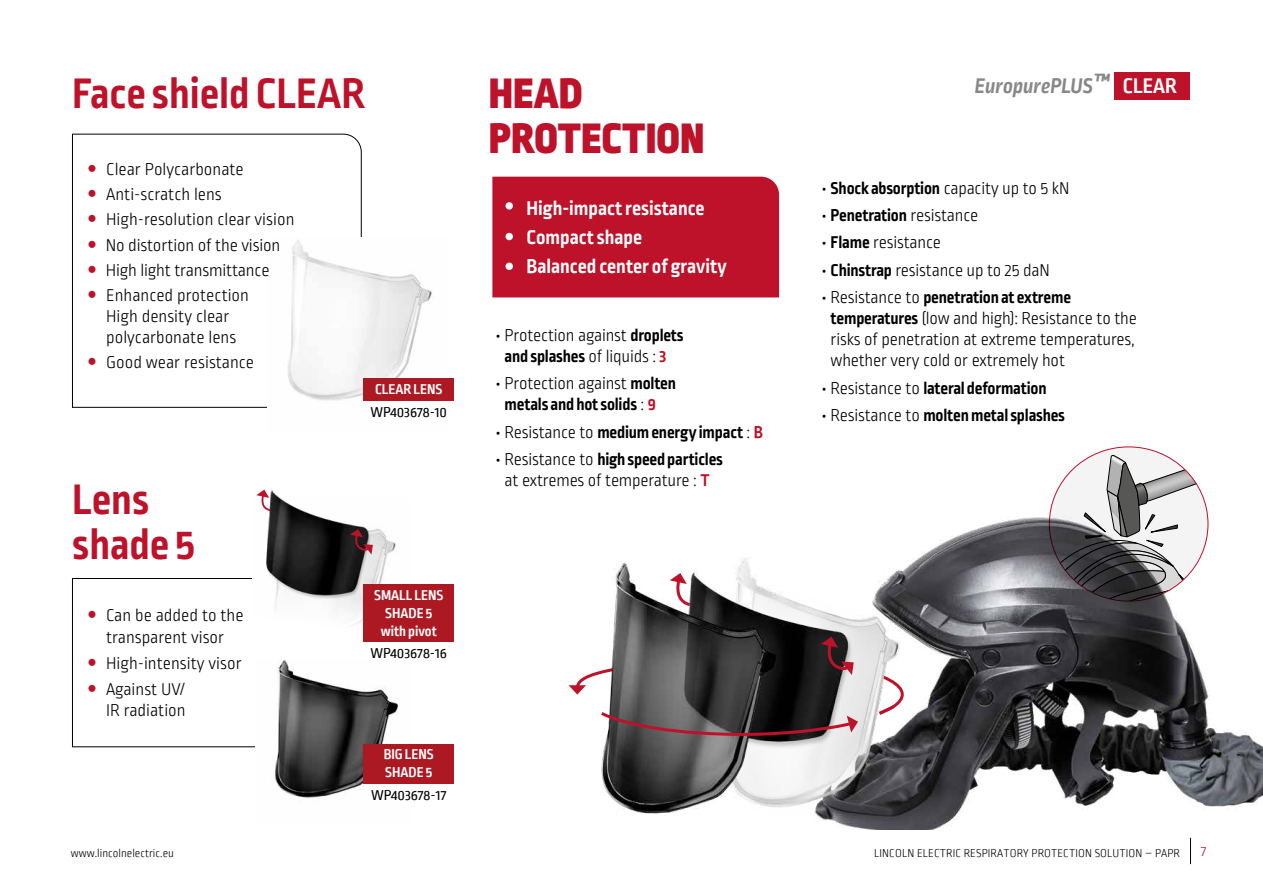
<style>
.page{position:relative;width:1263px;height:893px;background:#fff}
.page>*{position:absolute;margin:0;border:0;box-sizing:border-box;transform-origin:0 0}
.t1{font:700 45px/45px "Ropa Sans Pro";color:#bd122a}
.t2{font:900 45px/45px "Ropa Sans Pro";letter-spacing:.01em;color:#bd122a}
.t3{font:italic 700 22.2px "Ropa Sans PTT";color:#878787}
.t4{font:700 21px/29.4px "Ropa Sans Pro";color:#fff}
.t5{font:300 18px/21px "Ropa Sans Pro";letter-spacing:-.01em;color:#000}
.t6{font:700 18px/21px "Ropa Sans Pro";letter-spacing:-.01em;color:#000}
.t7{font:700 15px/18px "Ropa Sans PTT";color:#fff}
.t8{font:15px "Ropa Sans PTT";color:#000}
.t9{font:300 15px "Ropa Sans PTT";color:#bd122a}
.t10{font:300 12px "Ropa Sans PTT";letter-spacing:.01em;color:#000}
.s1{font-style:normal;color:#fff}
.s2{font-weight:700}
.s3{font-weight:700;color:#bd122a}
.s4{font-weight:300}
.s5{color:#bd122a}
</style>
<div class="page">
<img style="left:354px;top:529px;width:55px;height:113px">
<img style="left:256px;top:489px;width:124px;height:126px">
<svg style="left:350px;top:529px;width:23px;height:25px"></svg>
<svg style="left:72px;top:134px;width:290px;height:274px"></svg>
<div style="left:492px;top:177px;width:287px;height:120px;background:#bd122a"></div>
<div style="left:1114px;top:72px;width:75px;height:28px;background:#bd122a"></div>
<div style="left:505px;top:202px;width:8px;height:8px;background:#fff;border-radius:50%"></div>
<div style="left:505px;top:233px;width:8px;height:7px;background:#fff;border-radius:50%"></div>
<div style="left:505px;top:263px;width:8px;height:7px;background:#fff;border-radius:50%"></div>
<img style="left:268px;top:238px;width:164px;height:170px">
<div style="left:364px;top:378px;width:90px;height:23px;background:#ad1923"></div>
<img style="left:568px;top:516px;width:695px;height:313px">
<svg style="left:569px;top:637px;width:336px;height:100px"></svg>
<svg style="left:1049px;top:448px;width:159px;height:154px"></svg>
<img style="left:274px;top:681px;width:137px;height:117px">
<div style="left:364px;top:744px;width:90px;height:39px;background:#ad1923"></div>
<div style="left:364px;top:585px;width:90px;height:57px;background:#ad1923"></div>
<svg style="left:1190px;top:838px;width:1px;height:26px"></svg>
<svg style="left:72px;top:578px;width:244px;height:169px"></svg>
<svg style="left:89px;top:165px;width:7px;height:7px"></svg>
<svg style="left:89px;top:190px;width:7px;height:7px"></svg>
<svg style="left:89px;top:215px;width:7px;height:7px"></svg>
<svg style="left:89px;top:241px;width:7px;height:7px"></svg>
<svg style="left:89px;top:266px;width:7px;height:7px"></svg>
<svg style="left:89px;top:291px;width:7px;height:7px"></svg>
<svg style="left:89px;top:358px;width:7px;height:7px"></svg>
<h1 class="t1" style="left:72px;top:74px;width:294px">Face shield CLEAR</h1>
<p class="t5" style="left:106px;top:158px;width:190px;line-height:25.2px">Clear Polycarbonate<br>Anti-scratch lens<br>High-resolution clear vision<br>No distortion of the vision<br>High light transmittance<br>Enhanced protection</p>
<p class="t5" style="left:106px;top:307px;width:132px">High density clear polycarbonate lens</p>
<p class="t5" style="left:106px;top:353px;width:149px">Good wear resistance</p>
<h1 class="t1" style="left:72px;top:480px;width:124px">Lens shade 5</h1>
<p class="t5" style="left:106px;top:606px;width:139px;line-height:21.6px">Can be added to the transparent visor</p>
<p class="t5" style="left:106px;top:651px;width:137px;line-height:25.8px">High-intensity visor<br>Against UV/</p>
<p class="t5" style="left:106px;top:701px;width:81px">IR radiation</p>
<p class="t7" style="left:375px;top:381px;width:69px">CLEAR LENS</p>
<p class="t8" style="left:370px;top:404px;width:78px">WP403678-10</p>
<p class="t7" style="left:374px;top:587px;width:71px;text-align:center">SMALL LENS<br>SHADE 5 with pivot</p>
<p class="t8" style="left:371px;top:645px;width:78px">WP403678-16</p>
<p class="t7" style="left:384px;top:746px;width:52px">BIG LENS<br>SHADE 5</p>
<p class="t8" style="left:371px;top:787px;width:77px">WP403678-17</p>
<h1 class="t2" style="left:489px;top:73px;width:217px">HEAD<br>PROTECTION</h1>
<p class="t3" style="left:975px;top:73px;width:204px">EuropurePLUS™ <span class="s1">CLEAR</span></p>
<p class="t4" style="left:526px;top:194px;width:202px">High-impact resistance<br>Compact shape<br>Balanced center of gravity</p>
<p class="t5" style="left:496px;top:326px;width:189px;text-align:center"><span class="s2">•</span> Protection against <span class="s2">droplets and splashes</span> of liquids : <span class="s3">3</span></p>
<p class="t6" style="left:505px;top:374px;width:173px;text-indent:-9px">• <span class="s4">Protection against</span> molten metals and hot solids <span class="s4">:</span> <span class="s5">9</span></p>
<p class="t6" style="left:496px;top:422px;width:268px">• <span class="s4">Resistance to</span> medium energy impact <span class="s4">:</span> <span class="s5">B</span></p>
<p class="t5" style="left:496px;top:450px;width:228px;text-align:center"><span class="s2">•</span> Resistance to <span class="s2">high speed particles </span>at extremes of temperature : <span class="s3">T</span></p>
<p class="t6" style="left:822px;top:178px;width:249px">• Shock absorption <span class="s4">capacity up to 5 kN</span></p>
<p class="t6" style="left:822px;top:206px;width:158px">• Penetration <span class="s4">resistance</span></p>
<p class="t5" style="left:822px;top:233px;width:120px"><span class="s2">• Flame</span> resistance</p>
<p class="t5" style="left:822px;top:261px;width:229px"><span class="s2">• Chinstrap</span> resistance up to 25 daN</p>
<p class="t5" style="left:831px;top:288px;width:308px;text-indent:-9px"><span class="s2">•</span> Resistance to <span class="s2">penetration at extreme temperatures</span> (low and high): Resistance to the risks of penetration at extreme temperatures, whether very cold or extremely hot</p>
<p class="t6" style="left:822px;top:378px;width:226px">• <span class="s4">Resistance to</span> lateral deformation</p>
<p class="t6" style="left:822px;top:406px;width:244px">• <span class="s4">Resistance to</span> molten metal splashes</p>
<p class="t10" style="left:71px;top:847px;width:104px">www.lincolnelectric.eu</p>
<p class="t10" style="left:874px;top:847px;width:307px">LINCOLN ELECTRIC RESPIRATORY PROTECTION SOLUTION – PAPR</p>
<p class="t9" style="left:1201px;top:843px;width:7px">7</p>
</div>
